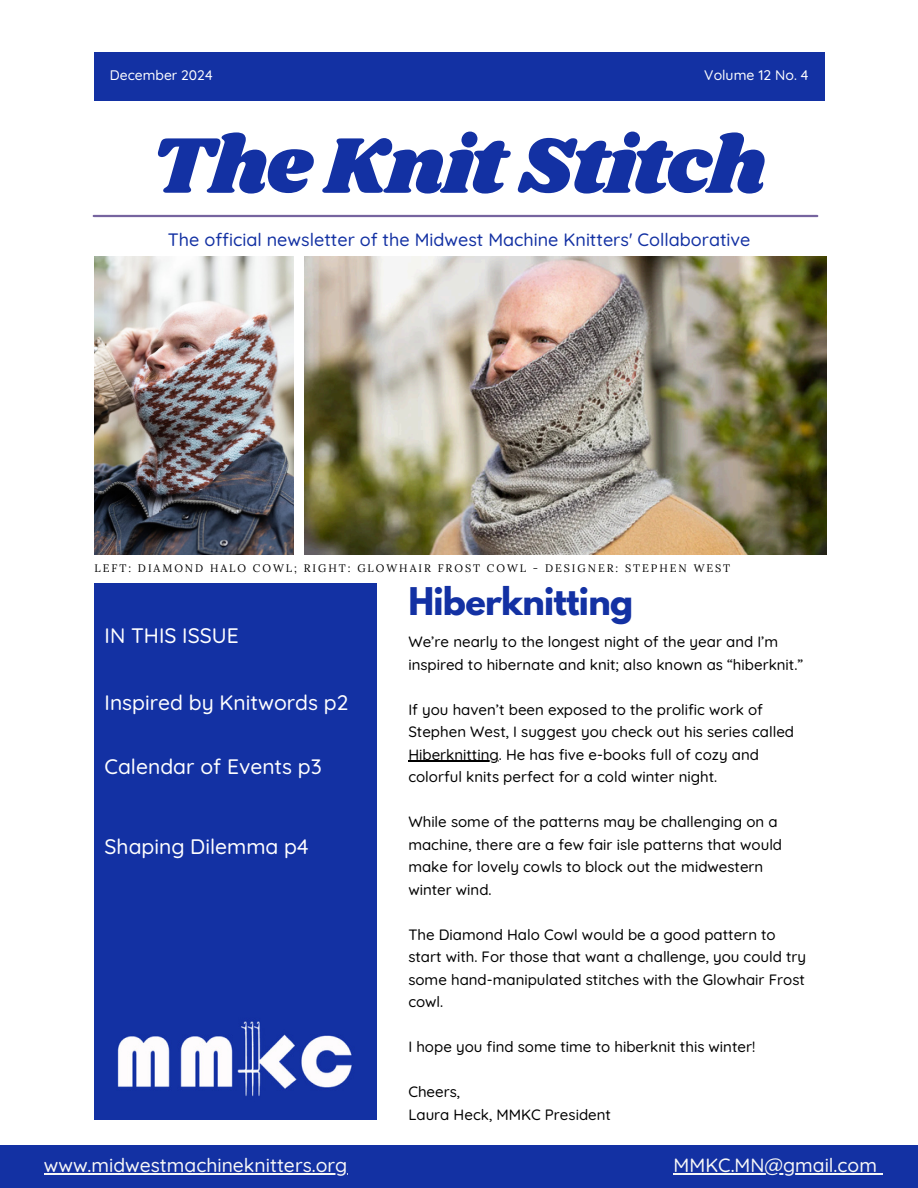
<style>
.page{position:relative;width:918px;height:1188px;background:#fff}
.page>*{position:absolute;margin:0;border:0;box-sizing:border-box;transform-origin:0 0}
.t1{font:81.6px "Shrikhand";letter-spacing:-.025em;color:#1331a3}
.t2{font:700 33.75px "League Spartan";letter-spacing:-.02em;color:#1331a3}
.t3{font:500 21px "Quicksand";color:#fff}
.t4{font:500 19.2px "Quicksand";color:#f7f7f7}
.t5{font:500 18px "Quicksand";color:#1331a3}
.t6{font:500 15px/22.5px "Quicksand";color:#000}
.t7{font:500 13.95px "Quicksand";color:#fff}
.t8{font:500 13.8px "Quicksand";color:#fff}
.t9{font:10.95px "Lora";letter-spacing:.18em;color:#000}
</style>
<div class="page">
<div style="left:95px;top:53px;width:730px;height:47px;background:#1331a3"></div>
<div style="left:94px;top:583px;width:282px;height:537px;background:#1331a3"></div>
<img style="left:117px;top:1021px;width:235px;height:76px">
<div style="left:0;top:1145px;width:918px;height:43px;background:#1331a3"></div>
<hr style="left:44px;top:1174px;width:303px;height:1px;background:#f7f7f7">
<hr style="left:674px;top:1174px;width:203px;height:1px;background:#f7f7f7">
<hr style="left:94px;top:215px;width:723px;height:2px;background:#76649f">
<img style="left:94px;top:256px;width:199px;height:298px">
<img style="left:304px;top:256px;width:522px;height:298px">
<hr style="left:408px;top:761px;width:91px;height:1px;background:#000">
<p class="t8" style="left:110px;top:67px;width:104px">December 2024</p>
<p class="t7" style="left:704px;top:66px;width:106px">Volume 12 No. 4</p>
<p class="t1" style="left:151px;top:109px;width:618px">The Knit Stitch</p>
<h5 class="t5" style="left:168px;top:228px;width:584px">The official newsletter of the Midwest Machine Knitters' Collaborative</h5>
<h5 class="t9" style="left:95px;top:561px;width:637px">LEFT: DIAMOND HALO COWL; RIGHT: GLOWHAIR FROST COWL - DESIGNER: STEPHEN WEST</h5>
<p class="t3" style="left:105px;top:622px;width:136px">IN THIS ISSUE</p>
<h4 class="t3" style="left:105px;top:689px;width:245px">Inspired by Knitwords p2</h4>
<p class="t3" style="left:105px;top:753px;width:219px">Calendar of Events p3</p>
<p class="t3" style="left:105px;top:833px;width:206px">Shaping Dilemma p4</p>
<h5 class="t2" style="left:408px;top:585px;width:226px">Hiberknitting</h5>
<h3 class="t6" style="left:408px;top:630px;width:396px">We’re nearly to the longest night of the year and I’m inspired to hibernate and knit; also known as “hiberknit.”</h3>
<h4 class="t6" style="left:408px;top:698px;width:387px">If you haven’t been exposed to the prolific work of<br>Stephen West, I suggest you check out his series called</h4>
<h4 class="t6" style="left:408px;top:743px;width:352px">Hiberknitting. He has five e-books full of cozy and colorful knits perfect for a cold winter night.</h4>
<h4 class="t6" style="left:408px;top:810px;width:375px">While some of the patterns may be challenging on a machine, there are a few fair isle patterns that would</h4>
<h4 class="t6" style="left:408px;top:855px;width:357px">make for lovely cowls to block out the midwestern winter wind.</h4>
<h4 class="t6" style="left:408px;top:923px;width:399px">The Diamond Halo Cowl would be a good pattern to start with. For those that want a challenge, you could try</h4>
<p class="t6" style="left:408px;top:968px;width:398px">some hand-manipulated stitches with the Glowhair Frost cowl.</p>
<p class="t6" style="left:408px;top:1035px;width:348px">I hope you find some time to hiberknit this winter!</p>
<p class="t6" style="left:408px;top:1080px;width:53px">Cheers,</p>
<h2 class="t6" style="left:408px;top:1103px;width:204px">Laura Heck, MMKC President</h2>
<h5 class="t4" style="left:44px;top:1153px;width:305px">www.midwestmachineknitters.org</h5>
<h1 class="t4" style="left:674px;top:1153px;width:205px">MMKC.MN@gmail.com</h1>
</div>
